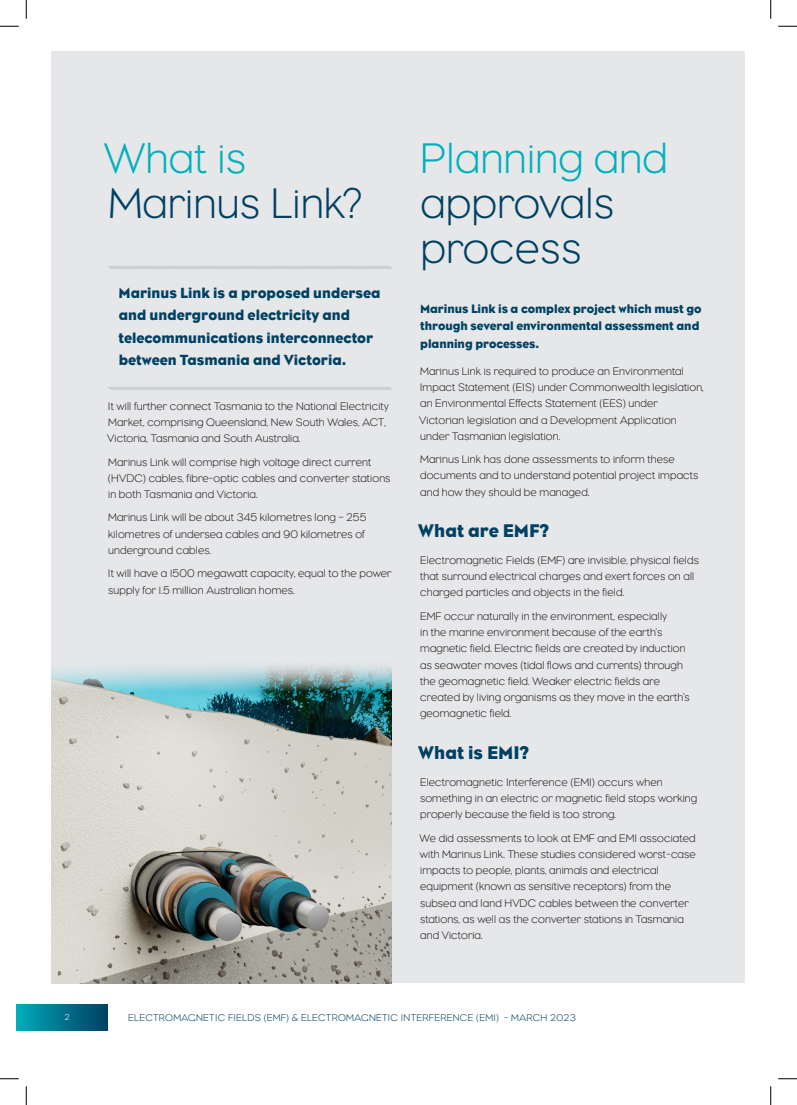
<style>
.page{position:relative;width:797px;height:1105px;background:#fff}
.page>*{position:absolute;margin:0;border:0;box-sizing:border-box;transform-origin:0 0}
.Heading_1_H1{font:300 43.75px/45px "Eagle";letter-spacing:.01em;color:#004163}
.Heading_3{font:18.75px "Eagle";color:#004163}
.Emphasis_small_size{font:15px/22.5px "Eagle";color:#004163}
.All_Bold{font:12.5px/17.5px "Eagle";letter-spacing:-.005em;color:#004163}
.t1{font:300 11.25px/16.2px "Eagle";letter-spacing:.01em;color:#231f20}
.t2{font:300 10px "Eagle";letter-spacing:.03em;color:#004163}
.t3{font:300 8.75px "Eagle";color:#fff}
.s1{color:#00b0bc}
</style>
<div class="page">
<div style="left:16px;top:1004px;width:92px;height:26px;background:linear-gradient(to right,#00acbb,#014063)"></div>
<div style="left:52px;top:52px;width:693px;height:931px;background:#e6e7e9"></div>
<svg style="left:108px;top:266px;width:285px;height:3px"></svg>
<svg style="left:108px;top:386px;width:285px;height:4px"></svg>
<img style="left:52px;top:666px;width:339px;height:317px">
<svg style="left:0;top:25px;width:19px;height:2px"></svg>
<svg style="left:778px;top:25px;width:19px;height:2px"></svg>
<svg style="left:0;top:1078px;width:19px;height:1px"></svg>
<svg style="left:778px;top:1078px;width:19px;height:1px"></svg>
<svg style="left:25px;top:0;width:2px;height:19px"></svg>
<svg style="left:25px;top:1086px;width:2px;height:19px"></svg>
<svg style="left:770px;top:0;width:1px;height:19px"></svg>
<svg style="left:770px;top:1086px;width:1px;height:19px"></svg>
<p class="Heading_1_H1" style="left:104px;top:136px;width:259px"><span class="s1">What is<br></span>Marinus Link?</p>
<p class="Emphasis_small_size" style="left:118px;top:281px;width:264px">Marinus Link is a proposed undersea and underground electricity and telecommunications interconnector between Tasmania and Victoria.</p>
<p class="t1" style="left:107px;top:398px;width:283px">It will further connect Tasmania to the National Electricity<br>Market, comprising Queensland, New South Wales, ACT,<br>Victoria, Tasmania and South Australia.</p>
<p class="t1" style="left:108px;top:454px;width:284px">Marinus Link will comprise high voltage direct current (HVDC) cables, fibre-optic cables and converter stations in both Tasmania and Victoria.</p>
<p class="t1" style="left:108px;top:510px;width:259px">Marinus Link will be about 345 kilometres long – 255 kilometres of undersea cables and 90 kilometres of underground cables.</p>
<p class="t1" style="left:108px;top:565px;width:285px">It will have a 1500 megawatt capacity, equal to the power supply for 1.5 million Australian homes.</p>
<p class="Heading_1_H1" style="left:420px;top:136px;width:249px"><span class="s1">Planning and </span>approvals process</p>
<p class="All_Bold" style="left:420px;top:300px;width:283px">Marinus Link is a complex project which must go through several environmental assessment and planning processes.</p>
<p class="t1" style="left:419px;top:363px;width:286px">Marinus Link is required to produce an Environmental Impact Statement (EIS) under Commonwealth legislation, an Environmental Effects Statement (EES) under Victorian legislation and a Development Application under Tasmanian legislation.</p>
<p class="t1" style="left:420px;top:451px;width:280px">Marinus Link has done assessments to inform these documents and to understand potential project impacts and how they should be managed.</p>
<p class="Heading_3" style="left:418px;top:520px;width:132px">What are EMF?</p>
<p class="t1" style="left:420px;top:552px;width:280px">Electromagnetic Fields (EMF) are invisible, physical fields that surround electrical charges and exert forces on all charged particles and objects in the field.</p>
<p class="t1" style="left:420px;top:608px;width:271px">EMF occur naturally in the environment, especially<br>in the marine environment because of the earth’s magnetic field. Electric fields are created by induction as seawater moves (tidal flows and currents) through the geomagnetic field. Weaker electric fields are created by living organisms as they move in the earth’s geomagnetic field.</p>
<p class="Heading_3" style="left:418px;top:742px;width:112px">What is EMI?</p>
<p class="t1" style="left:420px;top:774px;width:278px">Electromagnetic Interference (EMI) occurs when something in an electric or magnetic field stops working properly because the field is too strong.</p>
<p class="t1" style="left:419px;top:830px;width:278px">We did assessments to look at EMF and EMI associated with Marinus Link. These studies considered worst-case impacts to people, plants, animals and electrical equipment (known as sensitive receptors) from the subsea and land HVDC cables between the converter stations, as well as the converter stations in Tasmania and Victoria.</p>
<p class="t3" style="left:64px;top:1012px;width:7px">2</p>
<p class="t2" style="left:128px;top:1012px;width:14px">Electromagnetic</p>
<p class="t2" style="left:228px;top:1012px;width:12px">Fields</p>
<p class="t2" style="left:264px;top:1012px;width:51px">(EMF) &amp; Electromagnetic</p>
<p class="t2" style="left:401px;top:1012px;width:10px">Interference</p>
<p class="t2" style="left:476px;top:1012px;width:51px">(EMI) - Marc</p>
<p class="t2" style="left:540px;top:1012px;width:37px">h 2023</p>
</div>
